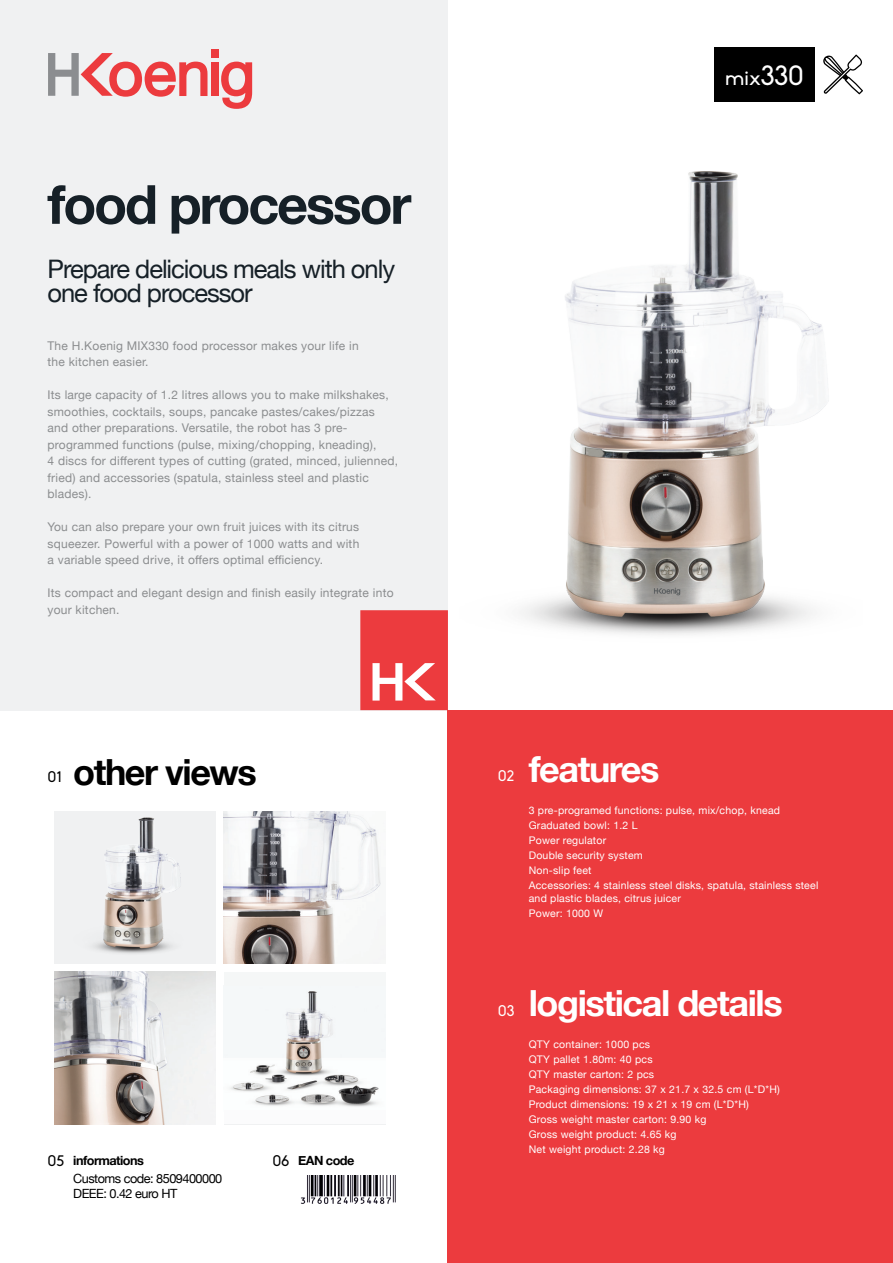
<style>
.page{position:relative;width:893px;height:1263px;background:#fff}
.page>*{position:absolute;margin:0;border:0;box-sizing:border-box;transform-origin:0 0}
.t1{font:700 54px "Helvetica Neue";letter-spacing:-.04em;color:#162027}
.t2{font:700 36px "Helvetica Neue";letter-spacing:-.04em;color:#fff}
.t3{font:700 36px "Helvetica Neue";letter-spacing:-.04em;color:#000}
.t4{font:25.5px/24px "Helvetica Neue";letter-spacing:-.04em;color:#162027}
.t5{font:21px "Biko";color:#fff}
.t6{font:15px "Biko";color:#000}
.t7{font:15px "Biko";color:#fff}
.t8{font:12.75px/15.3px "Helvetica Neue";letter-spacing:-.04em;color:#000}
.t9{font:700 12.75px "Helvetica Neue";letter-spacing:-.04em;color:#000}
.t10{font:12px/16.5px "Helvetica Neue";letter-spacing:.02em;color:#8b8d8f}
.t11{font:10.5px/15px "Helvetica Neue";letter-spacing:.02em;color:#fff}
.s1{font-size:27px}
</style>
<div class="page">
<div style="left:0;top:0;width:448px;height:710px;background:#f0f1f2"></div>
<div style="left:448px;top:710px;width:445px;height:553px;background:#ec3b3e"></div>
<div style="left:211px;top:49px;width:7px;height:8px;background:#ec3b3e"></div>
<div style="left:211px;top:62px;width:7px;height:34px;background:#ec3b3e"></div>
<svg style="left:48px;top:53px;width:159px;height:44px"></svg>
<svg style="left:221px;top:62px;width:31px;height:47px"></svg>
<div style="left:714px;top:48px;width:101px;height:54px;background:#000"></div>
<svg style="left:823px;top:55px;width:40px;height:39px"></svg>
<svg style="left:360px;top:610px;width:88px;height:100px;background:#ee5355"></svg>
<img style="left:301px;top:1175px;width:95px;height:29px">
<img style="left:520px;top:171px;width:309px;height:464px">
<img style="left:54px;top:811px;width:162px;height:152px">
<img style="left:224px;top:811px;width:157px;height:152px">
<img style="left:54px;top:972px;width:162px;height:152px">
<img style="left:224px;top:986px;width:162px;height:121px">
<div style="left:224px;top:972px;width:162px;height:13px;background:#f5f7f7"></div>
<div style="left:224px;top:1110px;width:162px;height:14px;background:#fbfbfc"></div>
<h1 class="t1" style="left:48px;top:162px;width:365px">food processor</h1>
<h3 class="t4" style="left:48px;top:259px;width:349px">Prepare delicious meals with only one food processor</h3>
<p class="t10" style="left:48px;top:338px;width:313px">The H.Koenig MIX330 food processor makes your life in the kitchen easier.</p>
<p class="t10" style="left:48px;top:387px;width:352px">Its large capacity of 1.2 litres allows you to make milkshakes, smoothies, cocktails, soups, pancake pastes/cakes/pizzas and other preparations. Versatile, the robot has 3 pre&shy;programmed functions (pulse, mixing/chopping, kneading),<br>4 discs for different types of cutting (grated, minced, julienned, fried) and accessories (spatula, stainless steel and plastic blades).</p>
<p class="t10" style="left:48px;top:519px;width:313px;text-align:justify">You can also prepare your own fruit juices with its citrus squeezer. Powerful with a power of 1000 watts and with a variable speed drive, it offers optimal efficiency.</p>
<p class="t10" style="left:48px;top:585px;width:348px">Its compact and elegant design and finish easily integrate into your kitchen.</p>
<h3 class="t5" style="left:725px;top:66px;width:80px">mix<span class="s1">330</span></h3>
<h2 class="t3" style="left:73px;top:743px;width:185px">other views</h2>
<p class="t6" style="left:48px;top:769px;width:16px">01</p>
<p class="t7" style="left:498px;top:768px;width:18px">02</p>
<h2 class="t2" style="left:529px;top:741px;width:132px">features</h2>
<p class="t11" style="left:529px;top:803px;width:291px">3 pre-programed functions: pulse, mix/chop, knead<br>Graduated bowl: 1.2 L<br>Power regulator<br>Double security system<br>Non-slip feet<br>Accessories: 4 stainless steel disks, spatula, stainless steel</p>
<p class="t11" style="left:529px;top:891px;width:154px">and plastic blades, citrus juicer<br>Power: 1000 W</p>
<p class="t6" style="left:48px;top:1152px;width:18px">05</p>
<p class="t6" style="left:272px;top:1152px;width:18px">06</p>
<p class="t9" style="left:73px;top:1150px;width:72px">informations</p>
<p class="t8" style="left:73px;top:1172px;width:151px">Customs code: 8509400000<br>DEEE: 0.42 euro HT</p>
<p class="t9" style="left:298px;top:1150px;width:58px">EAN code</p>
<p class="t7" style="left:498px;top:1002px;width:18px">03</p>
<h2 class="t2" style="left:529px;top:975px;width:255px">logistical details</h2>
<p class="t11" style="left:529px;top:1037px;width:253px">QTY container: 1000 pcs<br>QTY pallet 1.80m: 40 pcs<br>QTY master carton: 2 pcs<br>Packaging dimensions: 37 x 21.7 x 32.5 cm (L*D*H)<br>Product dimensions: 19 x 21 x 19 cm (L*D*H)<br>Gross weight master carton: 9.90 kg<br>Gross weight product: 4.65 kg<br>Net weight product: 2.28 kg</p>
</div>
